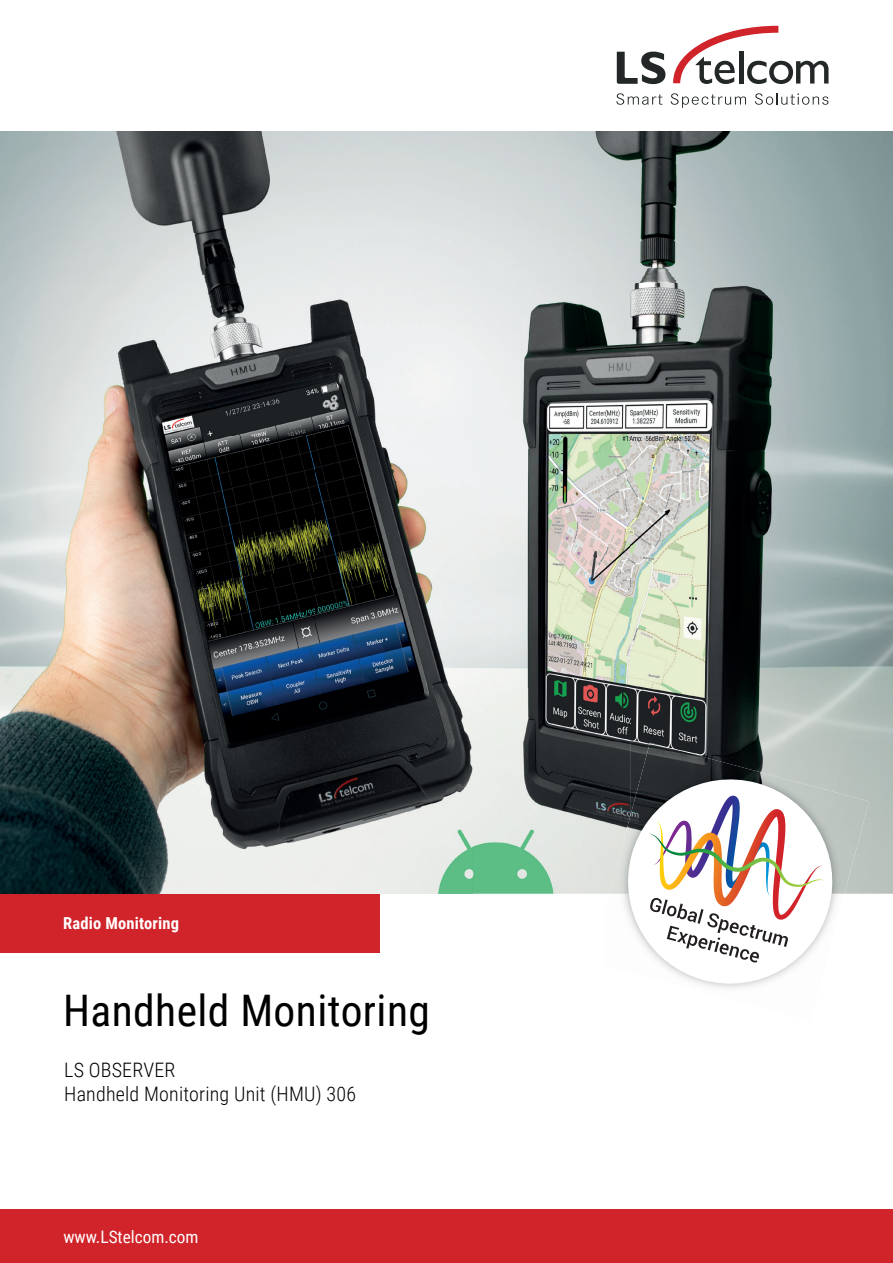
<style>
.page{position:relative;width:893px;height:1263px;background:#fff}
.page>*{position:absolute;margin:0;border:0;box-sizing:border-box;transform-origin:0 0}
.t1{font:43.5px "Roboto Condensed";letter-spacing:.01em;color:#000001}
.t2{font:300 19.95px/24px "Roboto Condensed";letter-spacing:.01em;color:#000001}
.t3{font:17.25px "Roboto Condensed";color:#fff}
.t4{font:700 16.5px "Roboto Condensed";letter-spacing:.01em;color:#fff}
</style>
<div class="page">
<svg style="left:673px;top:26px;width:155px;height:58px"></svg>
<svg style="left:617px;top:52px;width:48px;height:32px"></svg>
<svg style="left:616px;top:93px;width:46px;height:12px"></svg>
<svg style="left:671px;top:93px;width:75px;height:15px"></svg>
<svg style="left:755px;top:93px;width:73px;height:12px"></svg>
<img style="left:0;top:132px;width:788px;height:609px">
<img style="left:0;top:741px;width:630px;height:153px">
<img style="left:630px;top:741px;width:158px;height:27px">
<img style="left:609px;top:743px;width:156px;height:151px">
<div style="left:843px;top:773px;width:26px;height:121px;background:#bbc3be"></div>
<svg style="left:617px;top:768px;width:226px;height:221px"></svg>
<svg style="left:648px;top:796px;width:177px;height:166px"></svg>
<div style="left:0;top:894px;width:380px;height:58px;background:#d1232a"></div>
<div style="left:0;top:1210px;width:893px;height:53px;background:#d1232a"></div>
<p class="t4" style="left:63px;top:911px;width:117px">Radio Monitoring</p>
<h1 class="t1" style="left:63px;top:980px;width:368px">Handheld Monitoring</h1>
<p class="t2" style="left:64px;top:1057px;width:293px">LS OBSERVER<br>Handheld Monitoring Unit (HMU) 306</p>
<p class="t3" style="left:63px;top:1225px;width:137px">www.LStelcom.com</p>
</div>
